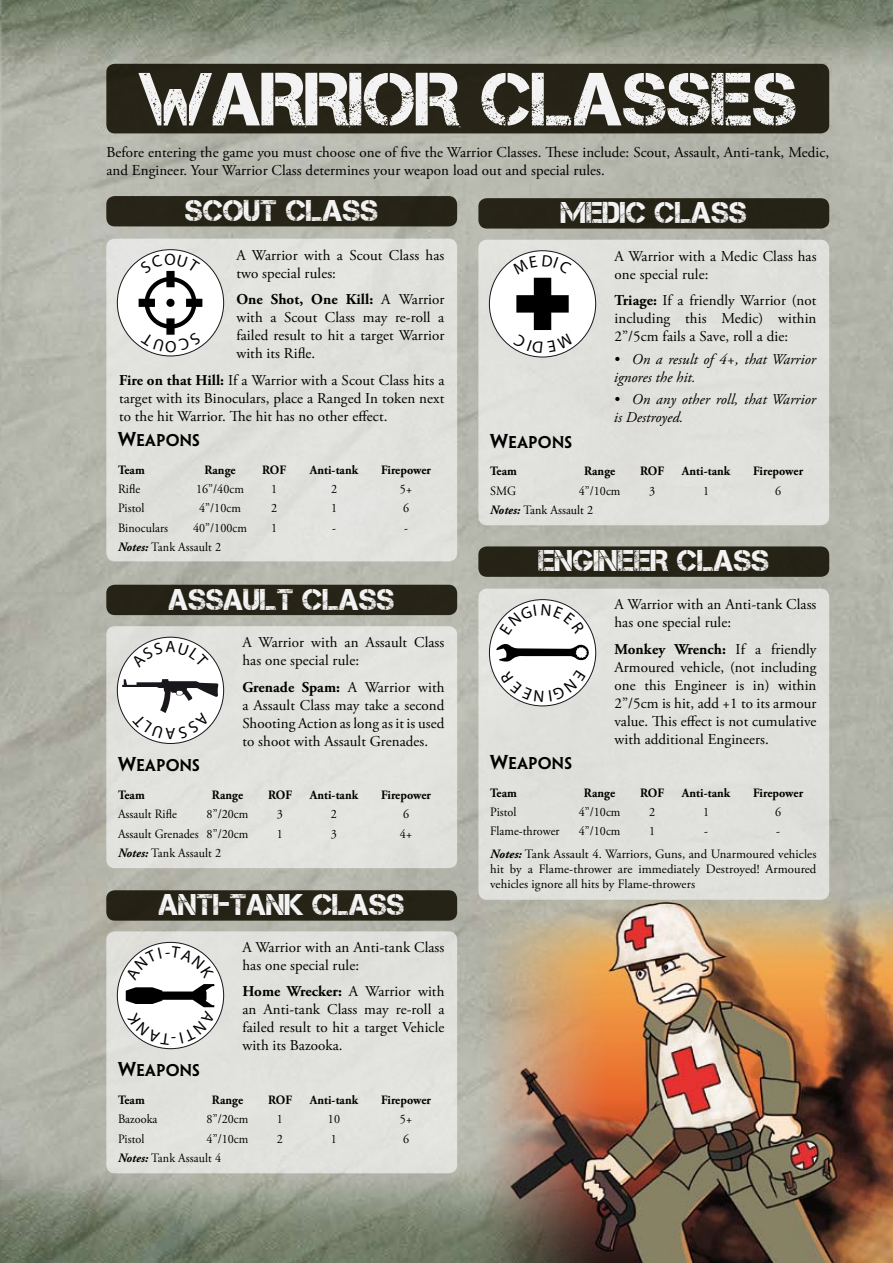
<style>
.page{position:relative;width:893px;height:1263px;background:#fff}
.page>*{position:absolute;margin:0;border:0;box-sizing:border-box;transform-origin:0 0}
.t1{font:75px "Captureit";color:#fff}
.t2{font:30px "Captureit";color:#fff}
.t3{font:15.3px "Penumbra MM";color:#000}
.t4{font:15px/18px "Adobe Garamond Pro";letter-spacing:.005em;color:#000}
.t5{font:italic 15px/18px "Adobe Garamond Pro";letter-spacing:.005em;color:#000}
.t6{font:12.75px/22.6px "Adobe Garamond Pro";letter-spacing:.005em;color:#000;scale:.95 1}
.t7{font:700 12.75px "Adobe Garamond Pro";letter-spacing:.005em;color:#000;scale:.95 1}
.t8{font:12.75px/15.3px "Adobe Garamond Pro";letter-spacing:.005em;color:#000}
.s1{font-weight:700}
.s2{font-size:18px}
.s3{font-weight:700;font-style:italic}
</style>
<div class="page">
<img style="left:0;top:0;width:893px;height:1263px">
<img style="left:478px;top:891px;width:415px;height:372px">
<div style="left:106px;top:64px;width:723px;height:69px;background:#262417;border-radius:9px"></div>
<div style="left:106px;top:196px;width:351px;height:30px;background:#272417;border-radius:9px"></div>
<div style="left:106px;top:239px;width:351px;height:322px;background:#e1e1dd;border-radius:9px"></div>
<div style="left:106px;top:585px;width:351px;height:30px;background:#262417;border-radius:9px"></div>
<div style="left:106px;top:890px;width:351px;height:31px;background:#262316;border-radius:9px"></div>
<div style="left:478px;top:198px;width:351px;height:31px;background:#262316;border-radius:9px"></div>
<div style="left:478px;top:240px;width:351px;height:285px;background:#e0e1dc;border-radius:9px"></div>
<div style="left:106px;top:626px;width:351px;height:242px;background:#e2e3de;border-radius:9px"></div>
<div style="left:106px;top:931px;width:351px;height:242px;background:#e1e1dd;border-radius:9px"></div>
<div style="left:478px;top:546px;width:351px;height:31px;background:#262316;border-radius:9px"></div>
<div style="left:478px;top:589px;width:351px;height:311px;background:#e0e1dc;border-radius:9px"></div>
<div style="left:117px;top:250px;width:107px;height:106px;background:#fff;border-radius:50%"></div>
<div style="left:117px;top:637px;width:107px;height:106px;background:#fff;border-radius:50%"></div>
<svg style="left:117px;top:942px;width:107px;height:107px"></svg>
<div style="left:489px;top:251px;width:107px;height:106px;background:#fff;border-radius:50%"></div>
<div style="left:489px;top:600px;width:107px;height:106px;background:#fff;border-radius:50%"></div>
<svg style="left:496px;top:644px;width:93px;height:18px"></svg>
<svg style="left:139px;top:254px;width:63px;height:98px"></svg>
<svg style="left:132px;top:641px;width:77px;height:14px"></svg>
<svg style="left:122px;top:679px;width:97px;height:60px"></svg>
<svg style="left:126px;top:946px;width:89px;height:99px;background:#d9d9d9"></svg>
<svg style="left:513px;top:255px;width:60px;height:98px"></svg>
<svg style="left:499px;top:604px;width:86px;height:19px"></svg>
<svg style="left:500px;top:682px;width:86px;height:20px"></svg>
<h1 class="t1" style="left:138px;top:57px;width:660px">WARRIOR CLASSES</h1>
<p class="t4" style="left:106px;top:143px;width:724px">Before entering the game you must choose one of five the Warrior Classes. These include: Scout, Assault, Anti-tank, Medic, and Engineer. Your Warrior Class determines your weapon load out and special rules.</p>
<h2 class="t2" style="left:185px;top:194px;width:176px">SCOUT CLASS</h2>
<p class="t4" style="left:236px;top:246px;width:209px">A Warrior with a Scout Class has two special rules:</p>
<p class="t4" style="left:236px;top:291px;width:209px;text-align:justify"><span class="s1">One Shot, One Kill:</span> A Warrior with a Scout Class may re-roll a failed result to hit a target Warrior with its Rifle.</p>
<p class="t4" style="left:119px;top:371px;width:327px;text-align:justify"><span class="s1">Fire on that Hill:</span> If a Warrior with a Scout Class hits a target with its Binoculars, place a Ranged In token next to the hit Warrior. The hit has no other effect.</p>
<p class="t3" style="left:118px;top:432px;width:82px"><span class="s2">W</span>EAPONS</p>
<p class="t7" style="left:118px;top:462px;width:30px">Team</p>
<p class="t7" style="left:204px;top:462px;width:34px">Range</p>
<p class="t7" style="left:262px;top:462px;width:27px">ROF</p>
<p class="t7" style="left:310px;top:462px;width:52px">Anti-tank</p>
<p class="t7" style="left:381px;top:462px;width:54px">Firepower</p>
<p class="t6" style="left:118px;top:478px;width:25px">Rifle</p>
<p class="t6" style="left:196px;top:478px;width:52px">16”/40cm</p>
<p class="t6" style="left:271px;top:478px;width:8px">1</p>
<p class="t6" style="left:331px;top:478px;width:8px">2</p>
<p class="t6" style="left:400px;top:478px;width:14px">5+</p>
<p class="t6" style="left:118px;top:497px;width:29px">Pistol</p>
<p class="t6" style="left:199px;top:497px;width:45px">4”/10cm</p>
<p class="t6" style="left:271px;top:497px;width:8px">2</p>
<p class="t6" style="left:331px;top:497px;width:8px">1</p>
<p class="t6" style="left:403px;top:497px;width:8px">6</p>
<p class="t6" style="left:118px;top:517px;width:54px">Binoculars</p>
<p class="t6" style="left:193px;top:517px;width:58px">40”/100cm</p>
<p class="t6" style="left:271px;top:517px;width:8px">1</p>
<p class="t6" style="left:332px;top:517px;width:6px">-</p>
<p class="t6" style="left:404px;top:517px;width:6px">-</p>
<p class="t6" style="left:118px;top:536px;width:110px"><span class="s3">Notes:</span> Tank Assault 2</p>
<h2 class="t2" style="left:169px;top:582px;width:227px">ASSAULT CLASS</h2>
<p class="t4" style="left:242px;top:634px;width:203px">A Warrior with an Assault Class has one special rule:</p>
<p class="t4" style="left:242px;top:679px;width:203px;text-align:justify"><span class="s1">Grenade Spam:</span> A Warrior with a Assault Class may take a second Shooting Action as long as it is used to shoot with Assault Grenades.</p>
<p class="t3" style="left:118px;top:757px;width:82px"><span class="s2">W</span>EAPONS</p>
<p class="t7" style="left:118px;top:788px;width:30px">Team</p>
<p class="t7" style="left:212px;top:788px;width:34px">Range</p>
<p class="t7" style="left:268px;top:788px;width:27px">ROF</p>
<p class="t7" style="left:310px;top:788px;width:52px">Anti-tank</p>
<p class="t7" style="left:381px;top:788px;width:54px">Firepower</p>
<p class="t6" style="left:118px;top:803px;width:64px">Assault Rifle</p>
<p class="t6" style="left:207px;top:803px;width:45px">8”/20cm</p>
<p class="t6" style="left:277px;top:803px;width:8px">3</p>
<p class="t6" style="left:331px;top:803px;width:8px">2</p>
<p class="t6" style="left:403px;top:803px;width:8px">6</p>
<p class="t6" style="left:118px;top:823px;width:139px">Assault Grenades 8”/20cm</p>
<p class="t6" style="left:277px;top:823px;width:8px">1</p>
<p class="t6" style="left:331px;top:823px;width:8px">3</p>
<p class="t6" style="left:400px;top:823px;width:14px">4+</p>
<p class="t6" style="left:118px;top:842px;width:110px"><span class="s3">Notes:</span> Tank Assault 2</p>
<h2 class="t2" style="left:159px;top:888px;width:247px">ANTI-TANK CLASS</h2>
<p class="t4" style="left:242px;top:938px;width:203px">A Warrior with an Anti-tank Class has one special rule:</p>
<p class="t4" style="left:242px;top:983px;width:203px;text-align:justify"><span class="s1">Home Wrecker:</span> A Warrior with an Anti-tank Class may re-roll a failed result to hit a target Vehicle with its Bazooka.</p>
<p class="t3" style="left:118px;top:1062px;width:82px"><span class="s2">W</span>EAPONS</p>
<p class="t7" style="left:118px;top:1093px;width:30px">Team</p>
<p class="t7" style="left:212px;top:1093px;width:34px">Range</p>
<p class="t7" style="left:268px;top:1093px;width:27px">ROF</p>
<p class="t7" style="left:310px;top:1093px;width:52px">Anti-tank</p>
<p class="t7" style="left:381px;top:1093px;width:54px">Firepower</p>
<p class="t6" style="left:118px;top:1108px;width:43px">Bazooka</p>
<p class="t6" style="left:207px;top:1108px;width:45px">8”/20cm</p>
<p class="t6" style="left:277px;top:1108px;width:8px">1</p>
<p class="t6" style="left:328px;top:1108px;width:14px">10</p>
<p class="t6" style="left:400px;top:1108px;width:14px">5+</p>
<p class="t6" style="left:118px;top:1128px;width:29px">Pistol</p>
<p class="t6" style="left:207px;top:1128px;width:45px">4”/10cm</p>
<p class="t6" style="left:277px;top:1128px;width:8px">2</p>
<p class="t6" style="left:331px;top:1128px;width:8px">1</p>
<p class="t6" style="left:403px;top:1128px;width:8px">6</p>
<p class="t6" style="left:118px;top:1147px;width:110px"><span class="s3">Notes:</span> Tank Assault 4</p>
<h2 class="t2" style="left:561px;top:196px;width:188px">MEDIC CLASS</h2>
<p class="t4" style="left:614px;top:248px;width:203px">A Warrior with a Medic Class has one special rule:</p>
<p class="t4" style="left:614px;top:292px;width:203px;text-align:justify"><span class="s1">Triage:</span> If a friendly Warrior (not including this Medic) within 2”/5cm fails a Save, roll a die:</p>
<p class="t5" style="left:614px;top:350px;width:204px;text-indent:18px">On a result of 4+, that Warrior ignores the hit.</p>
<p class="t5" style="left:614px;top:390px;width:204px;text-indent:18px">On any other roll, that Warrior is Destroyed.</p>
<p class="t5" style="left:614px;top:350px;width:7px">•</p>
<p class="t5" style="left:614px;top:390px;width:7px">•</p>
<p class="t3" style="left:490px;top:433px;width:82px"><span class="s2">W</span>EAPONS</p>
<p class="t7" style="left:490px;top:464px;width:30px">Team</p>
<p class="t7" style="left:584px;top:464px;width:34px">Range</p>
<p class="t7" style="left:640px;top:464px;width:27px">ROF</p>
<p class="t7" style="left:682px;top:464px;width:52px">Anti-tank</p>
<p class="t7" style="left:753px;top:464px;width:54px">Firepower</p>
<p class="t6" style="left:490px;top:480px;width:29px">SMG</p>
<p class="t6" style="left:579px;top:480px;width:45px">4”/10cm</p>
<p class="t6" style="left:649px;top:480px;width:8px">3</p>
<p class="t6" style="left:703px;top:480px;width:8px">1</p>
<p class="t6" style="left:775px;top:480px;width:8px">6</p>
<p class="t6" style="left:490px;top:499px;width:110px"><span class="s3">Notes:</span> Tank Assault 2</p>
<h2 class="t2" style="left:538px;top:544px;width:232px">ENGINEER CLASS</h2>
<p class="t4" style="left:614px;top:596px;width:203px">A Warrior with an Anti-tank Class has one special rule:</p>
<p class="t4" style="left:614px;top:640px;width:203px;text-align:justify"><span class="s1">Monkey Wrench:</span> If a friendly Armoured vehicle, (not including one this Engineer is in) within 2”/5cm is hit, add +1 to its armour value. This effect is not cumulative with additional Engineers.</p>
<p class="t3" style="left:490px;top:754px;width:82px"><span class="s2">W</span>EAPONS</p>
<p class="t7" style="left:490px;top:785px;width:30px">Team</p>
<p class="t7" style="left:584px;top:785px;width:34px">Range</p>
<p class="t7" style="left:640px;top:785px;width:27px">ROF</p>
<p class="t7" style="left:682px;top:785px;width:52px">Anti-tank</p>
<p class="t7" style="left:753px;top:785px;width:54px">Firepower</p>
<p class="t6" style="left:490px;top:801px;width:29px">Pistol</p>
<p class="t6" style="left:579px;top:801px;width:45px">4”/10cm</p>
<p class="t6" style="left:649px;top:801px;width:8px">2</p>
<p class="t6" style="left:703px;top:801px;width:8px">1</p>
<p class="t6" style="left:775px;top:801px;width:8px">6</p>
<p class="t6" style="left:490px;top:820px;width:75px">Flame-thrower</p>
<p class="t6" style="left:579px;top:820px;width:45px">4”/10cm</p>
<p class="t6" style="left:649px;top:820px;width:8px">1</p>
<p class="t6" style="left:704px;top:820px;width:6px">-</p>
<p class="t6" style="left:490px;top:820px;width:345px;text-indent:286px">-<br><span class="s3">Notes:</span> Tank Assault 4. Warriors, Guns, and Unarmoured vehicles</p>
<p class="t8" style="left:490px;top:862px;width:328px">hit by a Flame-thrower are immediately Destroyed! Armoured vehicles ignore all hits by Flame-throwers</p>
</div>
